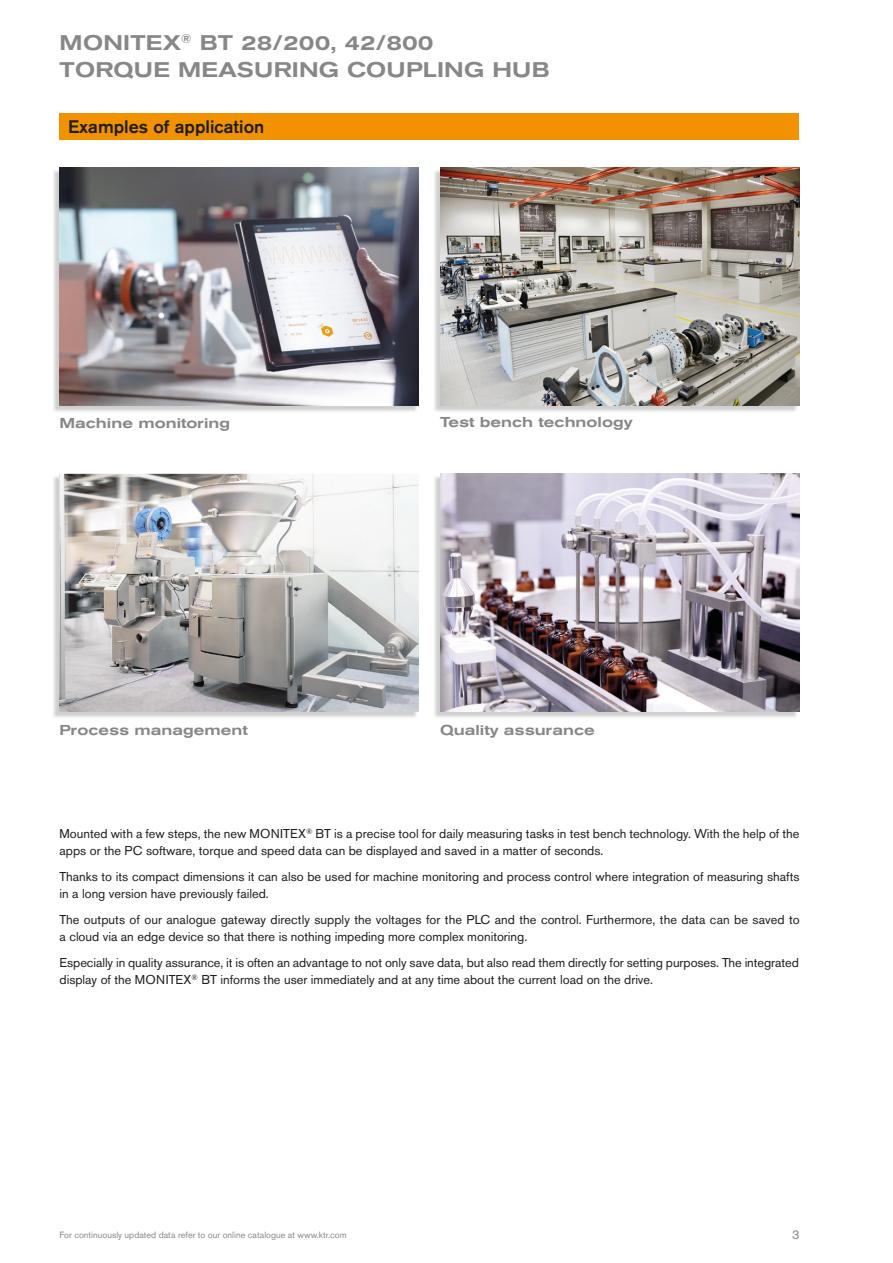
<style>
.page{position:relative;width:893px;height:1263px;background:#fff}
.page>*{position:absolute;margin:0;border:0;box-sizing:border-box;transform-origin:0 0}
.t1{font:500 expanded 21px/27px "Akzidenz Grotesk Pro";letter-spacing:.01em;color:#878787}
.t2{font:500 18px "Akzidenz Grotesk Pro";color:#1d1d1b}
.t3{font:500 expanded 14.25px "Akzidenz Grotesk Pro";color:#878787}
.t4{font:12.75px/17.2px "Akzidenz Grotesk Pro";color:#1d1d1b}
.t5{font:12.75px "Akzidenz Grotesk Pro";color:#878787}
.t6{font:9px "Akzidenz Grotesk Pro";color:#878787}
</style>
<div class="page">
<div style="left:60px;top:114px;width:739px;height:26px;background:#f39200"></div>
<img style="left:53px;top:168px;width:365px;height:244px">
<img style="left:60px;top:167px;width:359px;height:238px">
<img style="left:53px;top:475px;width:364px;height:243px">
<img style="left:63px;top:474px;width:356px;height:47px">
<img style="left:418px;top:521px;width:1px;height:191px">
<img style="left:60px;top:475px;width:358px;height:237px">
<img style="left:434px;top:170px;width:364px;height:242px">
<img style="left:440px;top:167px;width:359px;height:238px">
<img style="left:434px;top:476px;width:363px;height:242px">
<img style="left:440px;top:474px;width:359px;height:238px">
<h1 class="t1" style="left:60px;top:29px;width:492px">MONITEX<sup>®</sup> BT 28/200, 42/800<br>TORQUE MEASURING COUPLING HUB</h1>
<h2 class="t2" style="left:68px;top:115px;width:198px">Examples of application</h2>
<p class="t3" style="left:60px;top:414px;width:172px">Machine monitoring</p>
<p class="t3" style="left:60px;top:721px;width:190px">Process management</p>
<p class="t3" style="left:440px;top:413px;width:194px">Test bench technology</p>
<p class="t3" style="left:440px;top:721px;width:156px">Quality assurance</p>
<p class="t4" style="left:60px;top:825px;width:741px">Mounted with a few steps, the new MONITEX<sup>®</sup> BT is a precise tool for daily measuring tasks in test bench technology. With the help of the apps or the PC software, torque and speed data can be displayed and saved in a matter of seconds.</p>
<p class="t4" style="left:60px;top:868px;width:741px">Thanks to its compact dimensions it can also be used for machine monitoring and process control where integration of measuring shafts in a long version have previously failed.</p>
<p class="t4" style="left:60px;top:911px;width:742px">The outputs of our analogue gateway directly supply the voltages for the PLC and the control. Furthermore, the data can be saved to a cloud via an edge device so that there is nothing impeding more complex monitoring.</p>
<p class="t4" style="left:60px;top:954px;width:741px">Especially in quality assurance, it is often an advantage to not only save data, but also read them directly for setting purposes. The integrated display of the MONITEX<sup>®</sup> BT informs the user immediately and at any time about the current load on the drive.</p>
<p class="t6" style="left:60px;top:1229px;width:289px">For continuously updated data refer to our online catalogue at www.ktr.com</p>
<p class="t5" style="left:792px;top:1226px;width:9px">3</p>
</div>
